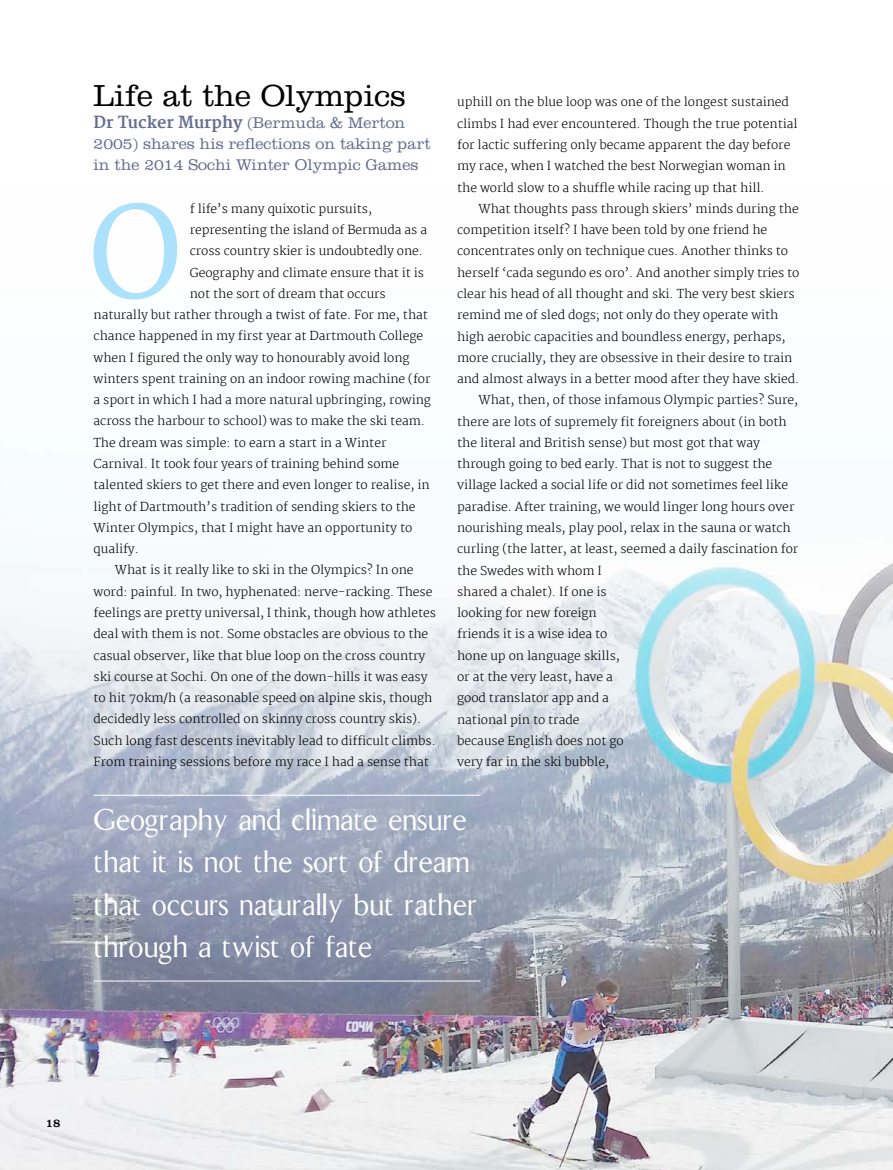
<style>
.page{position:relative;width:893px;height:1170px;background:#fff}
.page>*{position:absolute;margin:0;border:0;box-sizing:border-box;transform-origin:0 0}
.t1{font:124.2px "Merriweather";color:#abe1fa}
.t2{font:300 31.5px "Clarendon LT Std";color:#000}
.t3{font:28.5px/42.5px "Arrow Font";color:#fff}
.t4{font:300 16.05px/21.3px "Clarendon LT Std";color:#656e92}
.t5{font:300 12px/21.3px "Merriweather";color:#000}
.t6{font:12px "Clarendon LT Std";color:#000}
.s1{font-family:"Merriweather";font-weight:700}
</style>
<div class="page">
<img style="left:0;top:563px;width:893px;height:606px">
<hr style="left:94px;top:794px;width:386px;height:1px;background:#fff">
<hr style="left:94px;top:980px;width:386px;height:1px;background:#fff">
<h2 class="t2" style="left:94px;top:78px;width:314px">Life at the Olympics</h2>
<h3 class="t4" style="left:94px;top:112px;width:339px"><span class="s1">Dr Tucker Murphy</span> (Bermuda &amp; Merton<br>2005) shares his reflections on taking part in the 2014 Sochi Winter Olympic Games</h3>
<h1 class="t1" style="left:88px;top:181px;width:96px">O</h1>
<p class="t5" style="left:190px;top:198px;width:184px">f life’s many quixotic pursuits,</p>
<p class="t5" style="left:457px;top:92px;width:342px">uphill on the blue loop was one of the longest sustained climbs I had ever encountered. Though the true potential for lactic suffering only became apparent the day before my race, when I watched the best Norwegian woman in the world slow to a shuffle while racing up that hill.</p>
<p class="t5" style="left:478px;top:198px;width:322px">What thoughts pass through skiers’ minds during the</p>
<p class="t5" style="left:457px;top:220px;width:312px">competition itself? I have been told by one friend he</p>
<p class="t5" style="left:457px;top:241px;width:332px">concentrates only on technique cues. Another thinks to</p>
<p class="t5" style="left:457px;top:262px;width:344px">herself ‘cada segundo es oro’. And another simply tries to</p>
<p class="t5" style="left:457px;top:283px;width:339px">clear his head of all thought and ski. The very best skiers</p>
<p class="t5" style="left:457px;top:305px;width:323px">remind me of sled dogs; not only do they operate with</p>
<p class="t5" style="left:457px;top:326px;width:330px">high aerobic capacities and boundless energy, perhaps,</p>
<p class="t5" style="left:457px;top:347px;width:337px">more crucially, they are obsessive in their desire to train</p>
<p class="t5" style="left:457px;top:368px;width:344px">and almost always in a better mood after they have skied.</p>
<p class="t5" style="left:478px;top:390px;width:321px">What, then, of those infamous Olympic parties? Sure,</p>
<p class="t5" style="left:457px;top:411px;width:331px">there are lots of supremely fit foreigners about (in both</p>
<p class="t5" style="left:457px;top:432px;width:304px">the literal and British sense) but most got that way</p>
<p class="t5" style="left:457px;top:453px;width:317px">through going to bed early. That is not to suggest the</p>
<p class="t5" style="left:457px;top:475px;width:332px">village lacked a social life or did not sometimes feel like</p>
<p class="t5" style="left:457px;top:496px;width:339px">paradise. After training, we would linger long hours over</p>
<p class="t5" style="left:457px;top:517px;width:335px">nourishing meals, play pool, relax in the sauna or watch</p>
<p class="t5" style="left:457px;top:539px;width:343px">curling (the latter, at least, seemed a daily fascination for</p>
<p class="t5" style="left:457px;top:560px;width:146px">the Swedes with whom I</p>
<p class="t5" style="left:457px;top:581px;width:151px">shared a chalet). If one is</p>
<p class="t5" style="left:457px;top:602px;width:141px">looking for new foreign</p>
<p class="t5" style="left:457px;top:624px;width:152px">friends it is a wise idea to</p>
<p class="t5" style="left:457px;top:645px;width:164px">hone up on language skills,</p>
<p class="t5" style="left:457px;top:666px;width:157px">or at the very least, have a</p>
<p class="t5" style="left:457px;top:687px;width:153px">good translator app and a</p>
<p class="t5" style="left:457px;top:709px;width:124px">national pin to trade</p>
<p class="t5" style="left:457px;top:730px;width:168px">because English does not go</p>
<p class="t5" style="left:457px;top:751px;width:153px">very far in the ski bubble,</p>
<h3 class="t3" style="left:94px;top:798px;width:385px">Geography and climate ensure that it is not the sort of dream that occurs naturally but rather through a twist of fate</h3>
<p class="t5" style="left:190px;top:219px;width:239px">representing the island of Bermuda as a</p>
<p class="t5" style="left:190px;top:241px;width:235px">cross country skier is undoubtedly one.</p>
<p class="t5" style="left:190px;top:262px;width:236px">Geography and climate ensure that it is</p>
<p class="t5" style="left:190px;top:283px;width:197px">not the sort of dream that occurs</p>
<p class="t5" style="left:94px;top:305px;width:336px">naturally but rather through a twist of fate. For me, that</p>
<p class="t5" style="left:94px;top:326px;width:331px">chance happened in my first year at Dartmouth College</p>
<p class="t5" style="left:94px;top:347px;width:318px">when I figured the only way to honourably avoid long</p>
<p class="t5" style="left:94px;top:368px;width:338px">winters spent training on an indoor rowing machine (for</p>
<p class="t5" style="left:94px;top:390px;width:339px">a sport in which I had a more natural upbringing, rowing</p>
<p class="t5" style="left:94px;top:411px;width:333px">across the harbour to school) was to make the ski team.</p>
<p class="t5" style="left:94px;top:432px;width:294px">The dream was simple: to earn a start in a Winter</p>
<p class="t5" style="left:94px;top:453px;width:307px">Carnival. It took four years of training behind some</p>
<p class="t5" style="left:94px;top:475px;width:338px">talented skiers to get there and even longer to realise, in</p>
<p class="t5" style="left:94px;top:496px;width:324px">light of Dartmouth’s tradition of sending skiers to the</p>
<p class="t5" style="left:94px;top:517px;width:320px">Winter Olympics, that I might have an opportunity to</p>
<p class="t5" style="left:94px;top:538px;width:47px">qualify.</p>
<p class="t5" style="left:115px;top:560px;width:300px">What is it really like to ski in the Olympics? In one</p>
<p class="t5" style="left:94px;top:581px;width:340px">word: painful. In two, hyphenated: nerve-racking. These</p>
<p class="t5" style="left:94px;top:602px;width:344px">feelings are pretty universal, I think, though how athletes</p>
<p class="t5" style="left:94px;top:623px;width:336px">deal with them is not. Some obstacles are obvious to the</p>
<p class="t5" style="left:94px;top:645px;width:333px">casual observer, like that blue loop on the cross country</p>
<p class="t5" style="left:94px;top:666px;width:335px">ski course at Sochi. On one of the down-hills it was easy</p>
<p class="t5" style="left:94px;top:687px;width:340px">to hit 70km/h (a reasonable speed on alpine skis, though</p>
<p class="t5" style="left:94px;top:709px;width:329px">decidedly less controlled on skinny cross country skis).</p>
<p class="t5" style="left:94px;top:730px;width:344px">Such long fast descents inevitably lead to difficult climbs.</p>
<p class="t5" style="left:94px;top:751px;width:337px">From training sessions before my race I had a sense that</p>
<p class="t6" style="left:46px;top:1116px;width:16px">18</p>
</div>
